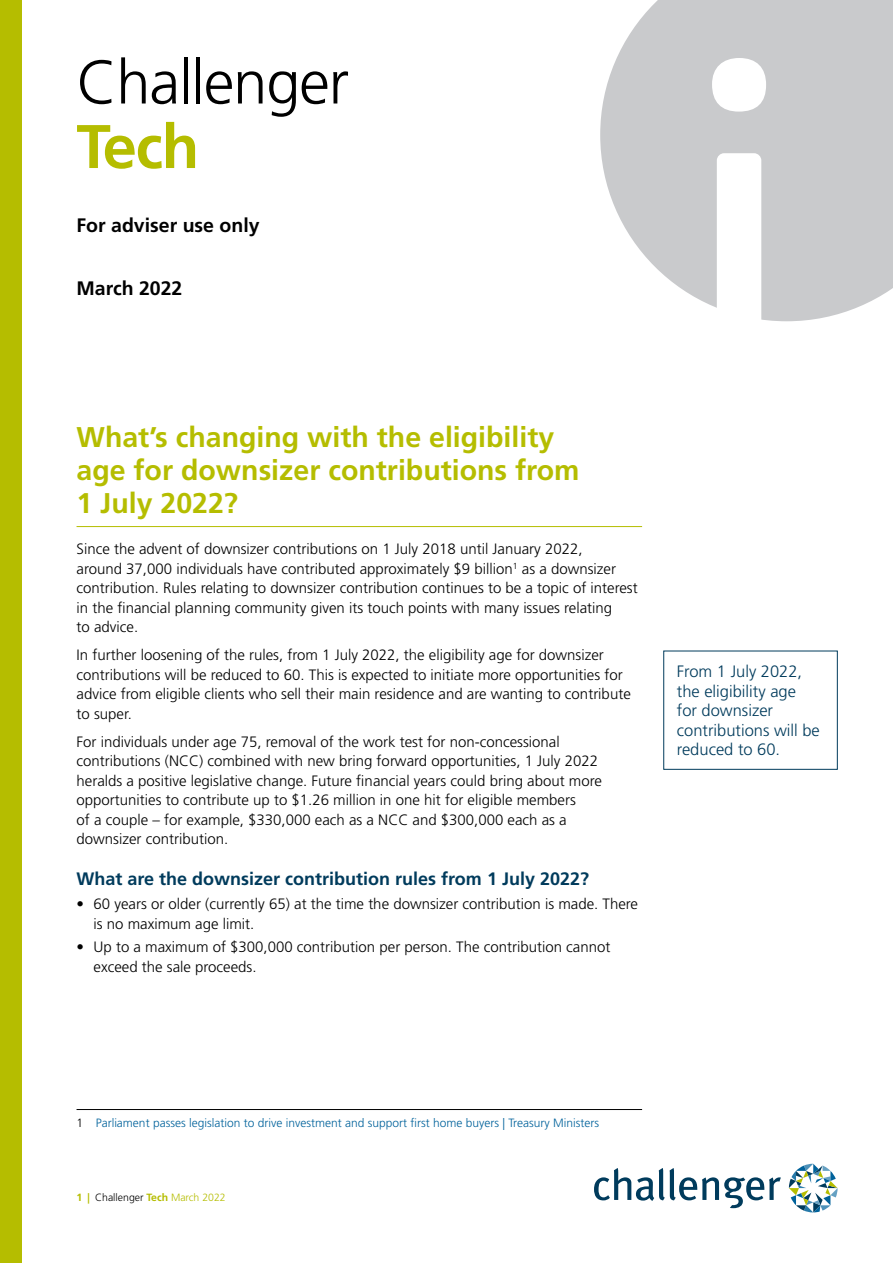
<style>
.page{position:relative;width:893px;height:1263px;background:#fff}
.page>*{position:absolute;margin:0;border:0;box-sizing:border-box;transform-origin:0 0}
.t1{font:300 61.5px "Frutiger";letter-spacing:-.02em;color:#000}
.t2{font:700 61.5px "Frutiger";color:#b5bd00}
.t3{font:700 28.5px/33px "Frutiger";color:#b5bd00}
.t4{font:700 19.5px "Frutiger";color:#000}
.t5{font:700 18px "Frutiger";color:#003b5c}
.t6{font:300 16.5px/19.5px "Frutiger";color:#003b5c}
.t7{font:300 15px/19.5px "Frutiger";color:#000}
.t8{font:300 12px "Frutiger";color:#00629b}
.t9{font:300 10.5px "Frutiger";color:#000}
.s1{color:#000}
.s2{font-weight:700;color:#b5bd00}
.s3{color:#b5bd00}
</style>
<div class="page">
<div style="left:0;top:0;width:21px;height:1263px;background:#b5bd00"></div>
<hr style="left:77px;top:526px;width:565px;height:1px;background:#b5bd00">
<svg style="left:594px;top:1168px;width:187px;height:40px"></svg>
<svg style="left:789px;top:1164px;width:49px;height:48px"></svg>
<svg style="left:600px;top:0;width:293px;height:321px;background:#d0d1d2"></svg>
<svg style="left:712px;top:58px;width:54px;height:263px"></svg>
<div style="left:663px;top:651px;width:175px;height:119px;border:1px solid #003b5c"></div>
<hr style="left:77px;top:1109px;width:565px;height:1px;background:#000">
<h1 class="t1" style="left:77px;top:47px;width:274px">Challenger</h1>
<h1 class="t2" style="left:77px;top:111px;width:124px">Tech</h1>
<h3 class="t4" style="left:77px;top:213px;width:185px">For adviser use only</h3>
<h3 class="t4" style="left:77px;top:277px;width:107px">March 2022</h3>
<h2 class="t3" style="left:77px;top:421px;width:505px">What’s changing with the eligibility age for downsizer contributions from<br>1 July 2022?</h2>
<p class="t7" style="left:77px;top:539px;width:563px">Since the advent of downsizer contributions on 1 July 2018 until January 2022,<br>around 37,000 individuals have contributed approximately $9 billion<sup>1</sup> as a downsizer contribution. Rules relating to downsizer contribution continues to be a topic of interest in the financial planning community given its touch points with many issues relating<br>to advice.</p>
<p class="t7" style="left:77px;top:645px;width:556px">In further loosening of the rules, from 1 July 2022, the eligibility age for downsizer contributions will be reduced to 60. This is expected to initiate more opportunities for advice from eligible clients who sell their main residence and are wanting to contribute to super.</p>
<p class="t7" style="left:77px;top:732px;width:527px">For individuals under age 75, removal of the work test for non-concessional contributions (NCC) combined with new bring forward opportunities, 1 July 2022 heralds a positive legislative change. Future financial years could bring about more opportunities to contribute up to $1.26 million in one hit for eligible members<br>of a couple – for example, $330,000 each as a NCC and $300,000 each as a downsizer contribution.</p>
<p class="t5" style="left:77px;top:868px;width:514px">What are the downsizer contribution rules from 1 July 2022?</p>
<p class="t7" style="left:94px;top:894px;width:546px;text-indent:-17px">• 60 years or older (currently 65) at the time the downsizer contribution is made. There is no maximum age limit.</p>
<p class="t7" style="left:94px;top:937px;width:518px;text-indent:-17px">• Up to a maximum of $300,000 contribution per person. The contribution cannot exceed the sale proceeds.</p>
<p class="t6" style="left:677px;top:662px;width:145px">From 1 July 2022, the eligibility age for downsizer contributions will be reduced to 60.</p>
<p class="t8" style="left:77px;top:1116px;width:524px"><span class="s1">1</span> Parliament passes legislation to drive investment and support first home buyers | Treasury Ministers</p>
<p class="t9" style="left:77px;top:1192px;width:151px"><span class="s2">1 |</span> Challenger <span class="s2">Tech</span> <span class="s3">March 2022</span></p>
</div>
